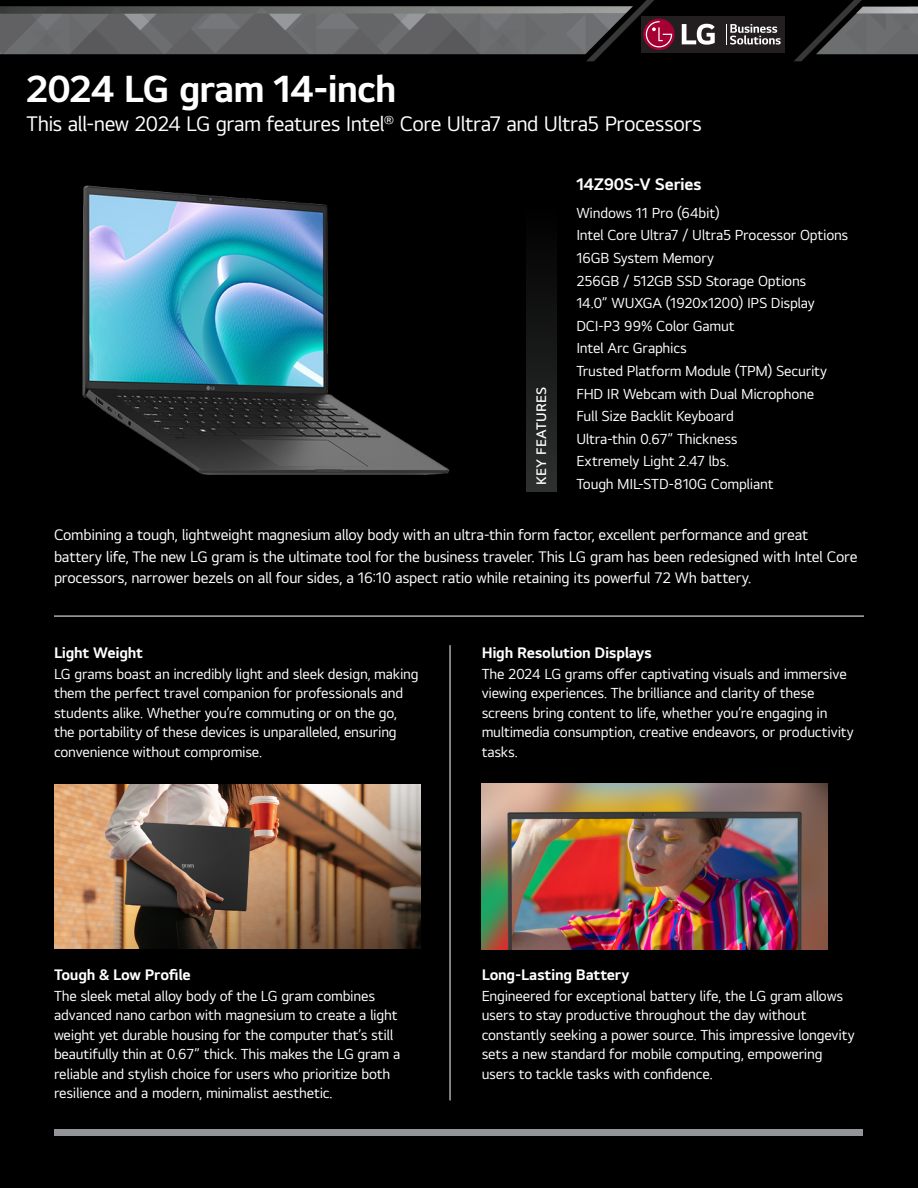
<style>
.page{position:relative;width:918px;height:1188px;background:#000}
.page>*{position:absolute;margin:0;border:0;box-sizing:border-box;transform-origin:0 0}
.t1{font:700 39px "LGEI Text";letter-spacing:-.025em;color:#fff}
.t2{font:21.75px "LGEI Text";letter-spacing:-.03em;color:#fff}
.t3{font:700 17.25px "LGEI Text";letter-spacing:-.02em;color:#fff}
.t4{font:15.75px/21.8px "LGEI Text";letter-spacing:-.02em;color:#fff}
.t5{font:700 15.75px "LGEI Text";letter-spacing:-.015em;color:#fff}
.t6{font:15px/19.5px "LGEI Text";letter-spacing:-.015em;color:#fff}
.t7{font:600 14.25px "LGEI Text";letter-spacing:.01em;color:#fff}
</style>
<div class="page">
<img style="left:0;top:0;width:918px;height:61px">
<div style="left:641px;top:16px;width:143px;height:37px;background:#231f20"></div>
<svg style="left:726px;top:24px;width:55px;height:21px"></svg>
<svg style="left:682px;top:24px;width:33px;height:21px"></svg>
<svg style="left:643px;top:19px;width:32px;height:31px"></svg>
<svg style="left:646px;top:21px;width:26px;height:26px"></svg>
<div style="left:526px;top:204px;width:31px;height:288px;background:linear-gradient(to bottom,#000,#2e302f)"></div>
<img style="left:54px;top:785px;width:366px;height:163px">
<img style="left:482px;top:783px;width:346px;height:167px">
<hr style="left:450px;top:645px;width:1px;height:455px;background:#fff">
<hr style="left:54px;top:616px;width:810px;height:1px;background:#fff">
<div style="left:55px;top:1129px;width:808px;height:7px;background:#939598"></div>
<img style="left:82px;top:185px;width:368px;height:290px">
<h1 class="t1" style="left:27px;top:64px;width:371px">2024 LG gram 14-inch</h1>
<h2 class="t2" style="left:27px;top:111px;width:677px">This all-new 2024 LG gram features Intel<sup>®</sup> Core Ultra7 and Ultra5 Processors</h2>
<p class="t7" style="left:533px;top:485px;width:99px;rotate:-90deg">KEY FEATURES</p>
<p class="t3" style="left:576px;top:173px;width:127px">14Z90S-V Series</p>
<p class="t6" style="left:576px;top:201px;width:274px;line-height:22.6px">Windows 11 Pro (64bit)<br>Intel Core Ultra7 / Ultra5 Processor Options<br>16GB System Memory<br>256GB / 512GB SSD Storage Options<br>14.0” WUXGA (1920x1200) IPS Display<br>DCI-P3 99% Color Gamut<br>Intel Arc Graphics<br>Trusted Platform Module (TPM) Security<br>FHD IR Webcam with Dual Microphone<br>Full Size Backlit Keyboard<br>Ultra-thin 0.67” Thickness<br>Extremely Light 2.47 lbs.</p>
<p class="t6" style="left:576px;top:474px;width:199px">Tough MIL-STD-810G Compliant</p>
<p class="t4" style="left:54px;top:524px;width:805px">Combining a tough, lightweight magnesium alloy body with an ultra-thin form factor, excellent performance and great battery life, The new LG gram is the ultimate tool for the business traveler. This LG gram has been redesigned with Intel Core processors, narrower bezels on all four sides, a 16:10 aspect ratio while retaining its powerful 72 Wh battery.</p>
<p class="t5" style="left:54px;top:643px;width:91px">Light Weight</p>
<p class="t5" style="left:482px;top:643px;width:172px">High Resolution Displays</p>
<p class="t6" style="left:54px;top:664px;width:366px">LG grams boast an incredibly light and sleek design, making them the perfect travel companion for professionals and students alike. Whether you’re commuting or on the go, the portability of these devices is unparalleled, ensuring convenience without compromise.</p>
<p class="t6" style="left:482px;top:664px;width:374px">The 2024 LG grams offer captivating visuals and immersive viewing experiences. The brilliance and clarity of these screens bring content to life, whether you’re engaging in multimedia consumption, creative endeavors, or productivity tasks.</p>
<p class="t5" style="left:54px;top:965px;width:138px">Tough &amp; Low Profile</p>
<p class="t5" style="left:482px;top:965px;width:149px">Long-Lasting Battery</p>
<p class="t6" style="left:54px;top:986px;width:348px">The sleek metal alloy body of the LG gram combines advanced nano carbon with magnesium to create a light weight yet durable housing for the computer that’s still beautifully thin at 0.67” thick. This makes the LG gram a reliable and stylish choice for users who prioritize both resilience and a modern, minimalist aesthetic.</p>
<p class="t6" style="left:482px;top:986px;width:374px">Engineered for exceptional battery life, the LG gram allows users to stay productive throughout the day without constantly seeking a power source. This impressive longevity sets a new standard for mobile computing, empowering users to tackle tasks with confidence.</p>
</div>
